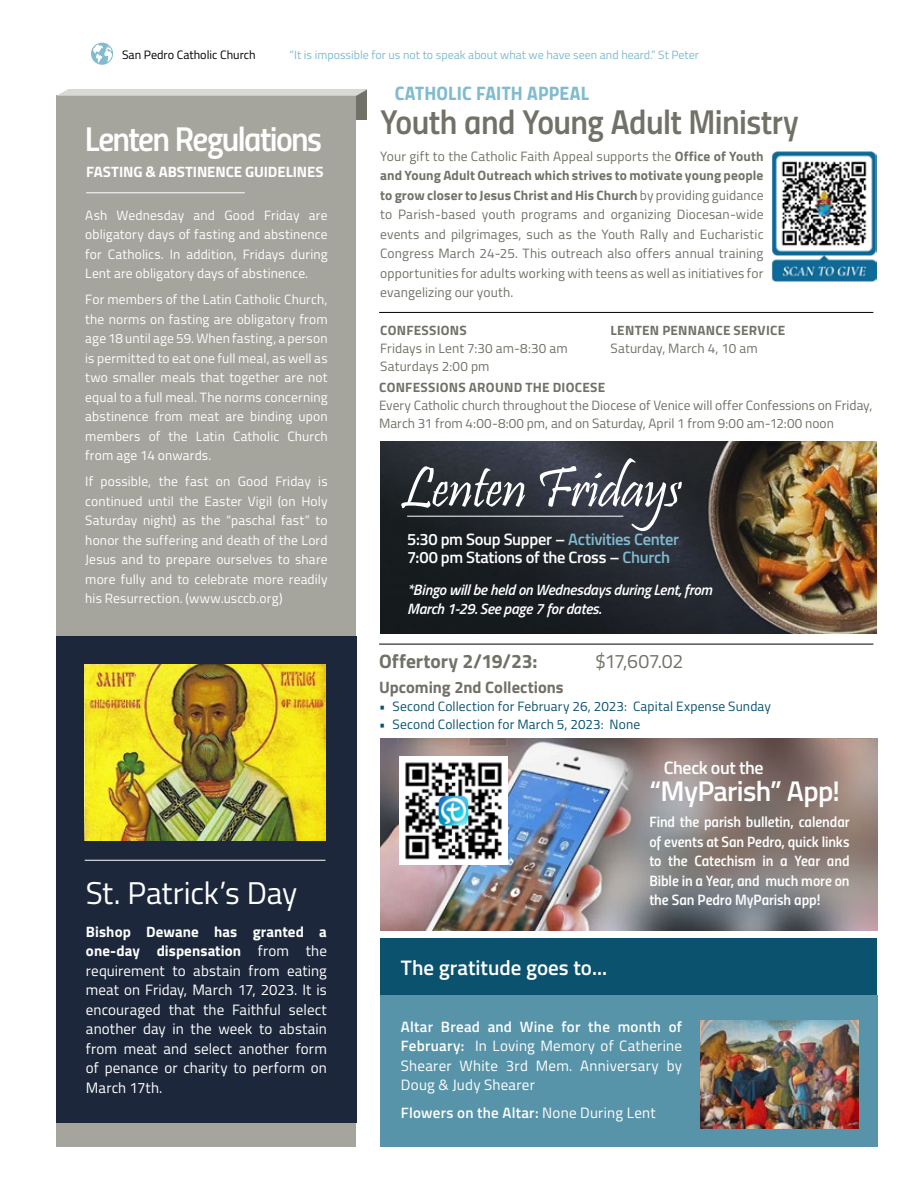
<style>
.page{position:relative;width:918px;height:1188px;background:#fff}
.page>*{position:absolute;margin:0;border:0;box-sizing:border-box;transform-origin:0 0}
.t1{font:58.5px "Pristina";letter-spacing:-.01em;color:#fff}
.t2{font:34.5px "Titillium Semibold Upright";letter-spacing:-.02em;color:#727168}
.t3{font:34.5px "Titillium Semibold Upright";letter-spacing:-.045em;color:#fff}
.t4{font:31.5px "Titillium";letter-spacing:-.005em;color:#fff}
.t5{font:600 28.5px "Titillium";letter-spacing:-.025em;color:#fff}
.t6{font:600 21px "Titillium";color:#fff}
.t7{font:19.5px "Titillium Bold Upright";letter-spacing:.01em;color:#81bbcf}
.t8{font:700 19.5px "Titillium";color:#727168}
.t9{font:19.5px "Titillium";letter-spacing:-.025em;color:#727168}
.t10{font:600 18px "Titillium";letter-spacing:-.025em;color:#fff}
.t11{font:600 16.5px/18px "Titillium";letter-spacing:-.02em;color:#fff}
.t12{font:700 16.5px "Titillium";color:#727168}
.t13{font:15px/19.5px "Titillium";letter-spacing:.015em;color:#fff;text-align:justify}
.t14{font:15px/19.5px "Titillium Semibold Upright";letter-spacing:-.005em;color:#fff;text-align:justify}
.t15{font:italic 600 15px/19.5px "Titillium";letter-spacing:-.015em;color:#fff}
.t16{font:600 15px "Titillium";letter-spacing:.015em;color:#fff}
.t17{font:700 15px "Titillium";letter-spacing:-.005em;color:#fff}
.t18{font:13.5px/19.5px "Titillium";letter-spacing:.01em;color:#fff;text-align:justify}
.t19{font:13.5px/19.5px "Titillium";letter-spacing:.005em;color:#727168}
.t20{font:13.5px "Titillium";letter-spacing:.01em;color:#0b526f}
.t21{font:700 13.5px "Titillium";letter-spacing:.02em;color:#727168}
.t22{font:12.15px "Titillium";color:#000}
.t23{font:12px "Titillium";color:#81bbcf}
.s1{font-weight:700}
.s2{color:#81bbcf}
.s3{font-weight:600}
.s4{font-weight:400}
</style>
<div class="page">
<div style="left:69px;top:89px;width:298px;height:31px;background:#727168"></div>
<img style="left:380px;top:739px;width:498px;height:192px">
<svg style="left:91px;top:43px;width:22px;height:22px"></svg>
<div style="left:57px;top:96px;width:299px;height:1051px;background:#a5a49d"></div>
<div style="left:380px;top:938px;width:497px;height:57px;background:#0b526f"></div>
<div style="left:380px;top:995px;width:498px;height:152px;background:#5794a9"></div>
<img style="left:700px;top:1021px;width:159px;height:108px">
<div style="left:57px;top:636px;width:299px;height:487px;background:#1c273b"></div>
<hr style="left:379px;top:312px;width:494px;height:1px;background:#000">
<hr style="left:379px;top:644px;width:494px;height:1px;background:#000">
<img style="left:85px;top:664px;width:240px;height:177px">
<img style="left:399px;top:756px;width:109px;height:108px">
<hr style="left:86px;top:192px;width:159px;height:1px;background:#fff">
<hr style="left:85px;top:860px;width:240px;height:1px;background:#fff">
<svg style="left:57px;top:89px;width:311px;height:7px;background:#d5d5d0"></svg>
<img style="left:771px;top:151px;width:105px;height:131px">
<img style="left:380px;top:442px;width:496px;height:191px">
<hr style="left:407px;top:516px;width:216px;height:1px;background:#fff">
<p class="t22" style="left:122px;top:46px;width:135px">San Pedro Catholic Church</p>
<p class="t23" style="left:290px;top:46px;width:411px">“It is impossible for us not to speak about what we have seen and heard.” St Peter</p>
<h2 class="t3" style="left:85px;top:113px;width:239px">Lenten Regulations</h2>
<p class="t17" style="left:86px;top:160px;width:239px">FASTING &amp; ABSTINENCE GUIDELINES</p>
<p class="t18" style="left:85px;top:205px;width:244px">Ash Wednesday and Good Friday are obligatory days of fasting and abstinence for Catholics. In addition, Fridays during Lent are obligatory days of abstinence.</p>
<p class="t18" style="left:85px;top:289px;width:244px">For members of the Latin Catholic Church, the norms on fasting are obligatory from age 18 until age 59. When fasting, a person is permitted to eat one full meal, as well as two smaller meals that together are not equal to a full meal. The norms concerning abstinence from meat are binding upon members of the Latin Catholic Church from age 14 onwards.</p>
<p class="t18" style="left:85px;top:471px;width:244px">If possible, the fast on Good Friday is continued until the Easter Vigil (on Holy Saturday night) as the “paschal fast” to honor the suffering and death of the Lord Jesus and to prepare ourselves to share more fully and to celebrate more readily his Resurrection. (www.usccb.org)</p>
<h3 class="t4" style="left:86px;top:870px;width:213px">St. Patrick’s Day</h3>
<p class="t13" style="left:86px;top:921px;width:242px"><span class="s1">Bishop Dewane has granted a one-day dispensation</span> from the requirement to abstain from eating meat on Friday, March 17, 2023. It is encouraged that the Faithful select another day in the week to abstain from meat and select another form of penance or charity to perform on March 17th.</p>
<h3 class="t7" style="left:395px;top:78px;width:196px">CATHOLIC FAITH APPEAL</h3>
<h2 class="t2" style="left:381px;top:96px;width:420px">Youth and Young Adult Ministry</h2>
<p class="t19" style="left:380px;top:146px;width:385px;text-align:justify">Your gift to the Catholic Faith Appeal supports the <span class="s1">Office of Youth and Young Adult Outreach which strives to motivate young people to grow closer to Jesus Christ and His Church</span> by providing guidance to Parish-based youth programs and organizing Diocesan-wide events and pilgrimages, such as the Youth Rally and Eucharistic Congress March 24-25. This outreach also offers annual training opportunities for adults working with teens as well as initiatives for evangelizing our youth.</p>
<p class="t21" style="left:380px;top:320px;width:88px">CONFESSIONS</p>
<p class="t19" style="left:380px;top:339px;width:189px;line-height:18px">Fridays in Lent 7:30 am-8:30 am<br>Saturdays 2:00 pm</p>
<p class="t21" style="left:379px;top:377px;width:228px">CONFESSIONS AROUND THE DIOCESE</p>
<p class="t19" style="left:379px;top:396px;width:495px;line-height:18px">Every Catholic church throughout the Diocese of Venice will offer Confessions on Friday,<br>March 31 from 4:00-8:00 pm, and on Saturday, April 1 from 9:00 am-12:00 noon</p>
<p class="t21" style="left:611px;top:320px;width:176px">LENTEN PENNANCE SERVICE</p>
<p class="t19" style="left:611px;top:338px;width:149px">Saturday, March 4, 10 am</p>
<h1 class="t1" style="left:401px;top:455px;width:282px">Lenten Fridays</h1>
<p class="t11" style="left:407px;top:530px;width:273px">5:30 pm Soup Supper – <span class="s2">Activities Center<br></span>7:00 pm Stations of the Cross – <span class="s2">Church</span></p>
<p class="t15" style="left:407px;top:579px;width:307px">*Bingo will be held on Wednesdays during Lent, from<br>March 1-29. See page 7 for dates.</p>
<h3 class="t8" style="left:379px;top:646px;width:160px">Offertory 2/19/23:</h3>
<h3 class="t9" style="left:595px;top:647px;width:90px">$17,607.02</h3>
<p class="t12" style="left:379px;top:675px;width:186px">Upcoming 2nd Collections</p>
<p class="t20" style="left:379px;top:696px;width:393px">• Second Collection for February 26, 2023: Capital Expense Sunday</p>
<p class="t20" style="left:379px;top:714px;width:263px">• Second Collection for March 5, 2023: None</p>
<h3 class="t6" style="left:401px;top:952px;width:208px">The gratitude goes to...</h3>
<h3 class="t10" style="left:664px;top:754px;width:101px">Check out the</h3>
<h3 class="t5" style="left:649px;top:770px;width:192px">“MyParish” App!</h3>
<p class="t14" style="left:649px;top:812px;width:202px">Find the parish bulletin, calendar of events at San Pedro, quick links to the Catechism in a Year and Bible in a Year, and much more on the San Pedro MyParish app!</p>
<p class="t13" style="left:401px;top:1016px;width:283px"><span class="s3">Altar Bread and Wine for the month of February:</span> In Loving Memory of Catherine Shearer White 3rd Mem. Anniversary by Doug &amp; Judy Shearer</p>
<p class="t16" style="left:401px;top:1102px;width:256px">Flowers on the Altar: <span class="s4">None During Lent</span></p>
</div>
